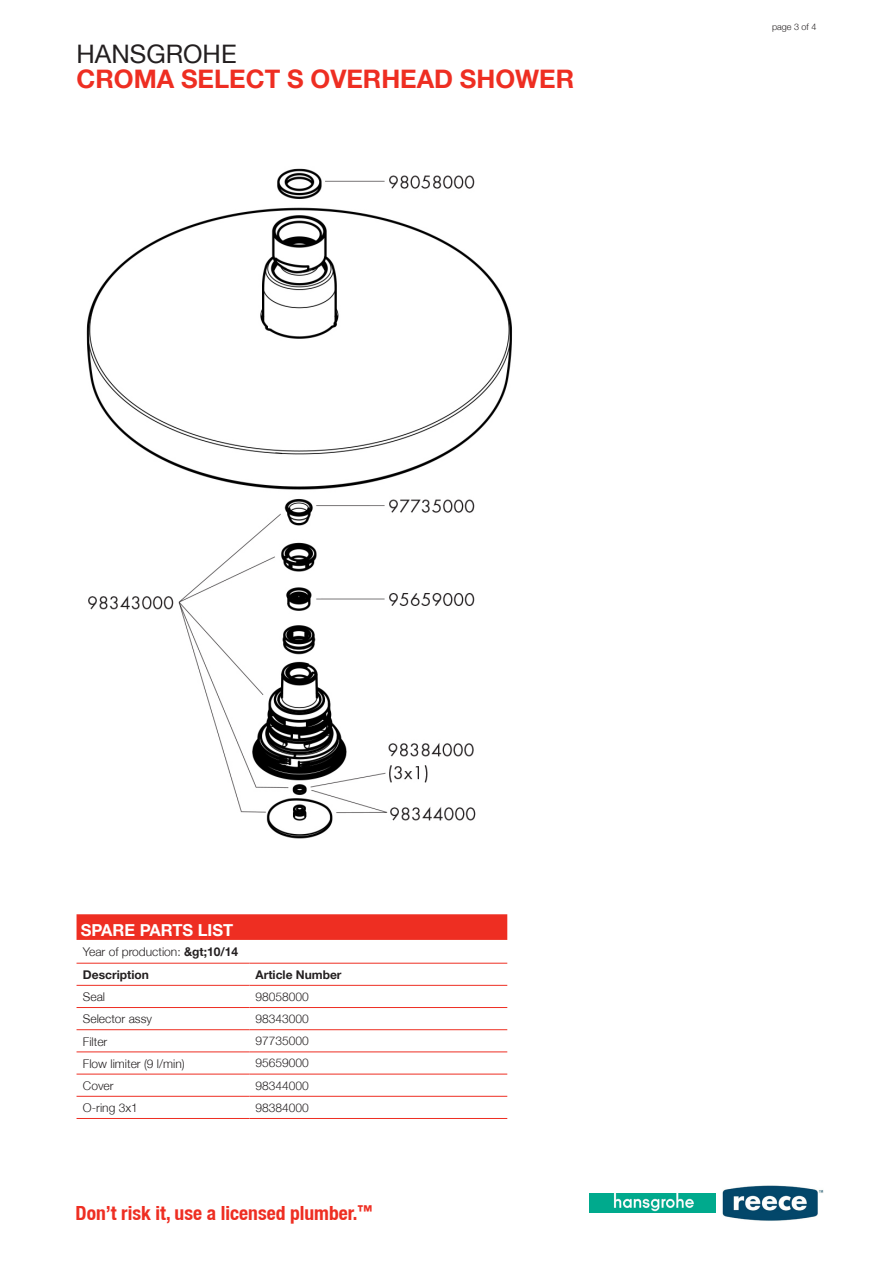
<style>
.page{position:relative;width:893px;height:1263px;background:#fff}
.page>*{position:absolute;margin:0;border:0;box-sizing:border-box;transform-origin:0 0}
.L1_Little_sub_main_h{font:700 25.5px "Helvetica Neue";color:#ee2e22}
.L1_Little_Head{font:25.5px "Helvetica Neue";color:#231f20}
.Dont_risk_it{font:700 condensed 19.5px "Helvetica Neue";color:#ee2e22}
.L4_Table_Header{font:700 16.5px "Helvetica Neue";color:#fff}
.L6_Table_Body{font:300 12px "Helvetica Neue";color:#231f20}
.L5_Table_Bold{font:700 12px "Helvetica Neue";color:#231f20}
.t1{font:300 9px "Helvetica Neue";color:#231f20}
.s1{font-weight:700}
</style>
<div class="page">
<img style="left:589px;top:1193px;width:127px;height:20px">
<img style="left:86px;top:168px;width:426px;height:671px">
<svg style="left:77px;top:914px;width:430px;height:26px;background:#ee3025"></svg>
<svg style="left:77px;top:962px;width:430px;height:1px"></svg>
<svg style="left:77px;top:984px;width:430px;height:112px"></svg>
<hr style="left:77px;top:963px;width:172px;height:1px;background:#ee2e22">
<hr style="left:249px;top:963px;width:258px;height:1px;background:#ee2e22">
<hr style="left:77px;top:985px;width:172px;height:1px;background:#ee2e22">
<hr style="left:249px;top:985px;width:258px;height:1px;background:#ee2e22">
<hr style="left:77px;top:1007px;width:172px;height:1px;background:#ee2e22">
<hr style="left:249px;top:1007px;width:258px;height:1px;background:#ee2e22">
<hr style="left:77px;top:1029px;width:172px;height:1px;background:#ee2e22">
<hr style="left:249px;top:1029px;width:258px;height:1px;background:#ee2e22">
<hr style="left:77px;top:1051px;width:172px;height:1px;background:#ee2e22">
<hr style="left:249px;top:1051px;width:258px;height:1px;background:#ee2e22">
<hr style="left:77px;top:1074px;width:172px;height:1px;background:#ee2e22">
<hr style="left:249px;top:1074px;width:258px;height:1px;background:#ee2e22">
<hr style="left:77px;top:1096px;width:172px;height:1px;background:#ee2e22">
<hr style="left:249px;top:1096px;width:258px;height:1px;background:#ee2e22">
<hr style="left:77px;top:1118px;width:172px;height:1px;background:#ee2e22">
<hr style="left:249px;top:1118px;width:258px;height:1px;background:#ee2e22">
<img style="left:722px;top:1185px;width:102px;height:36px">
<p class="L1_Little_Head" style="left:77px;top:38px;width:162px">HANSGROHE</p>
<p class="L1_Little_sub_main_h" style="left:77px;top:64px;width:499px">CROMA SELECT S OVERHEAD SHOWER</p>
<p class="t1" style="left:772px;top:21px;width:46px">page 3 of 4</p>
<p class="L4_Table_Header" style="left:81px;top:919px;width:154px">SPARE PARTS LIST</p>
<p class="L6_Table_Body" style="left:83px;top:944px;width:157px">Year of production: <span class="s1">&amp;gt;10/14</span></p>
<p class="L5_Table_Bold" style="left:83px;top:967px;width:67px">Description</p>
<p class="L5_Table_Bold" style="left:255px;top:967px;width:88px">Article Number</p>
<p class="L6_Table_Body" style="left:83px;top:989px;width:24px">Seal</p>
<p class="L6_Table_Body" style="left:255px;top:989px;width:55px">98058000</p>
<p class="L6_Table_Body" style="left:83px;top:1012px;width:71px">Selector assy</p>
<p class="L6_Table_Body" style="left:255px;top:1011px;width:55px">98343000</p>
<p class="L6_Table_Body" style="left:83px;top:1034px;width:26px">Filter</p>
<p class="L6_Table_Body" style="left:255px;top:1033px;width:55px">97735000</p>
<p class="L6_Table_Body" style="left:83px;top:1056px;width:103px">Flow limiter (9 l/min)</p>
<p class="L6_Table_Body" style="left:255px;top:1056px;width:55px">95659000</p>
<p class="L6_Table_Body" style="left:83px;top:1078px;width:32px">Cover</p>
<p class="L6_Table_Body" style="left:255px;top:1078px;width:55px">98344000</p>
<p class="L6_Table_Body" style="left:83px;top:1100px;width:56px">O-ring 3x1</p>
<p class="L6_Table_Body" style="left:255px;top:1100px;width:55px">98384000</p>
<p class="Dont_risk_it" style="left:75px;top:1201px;width:298px">Don’t risk it, use a licensed plumber.<sup>™</sup></p>
</div>
